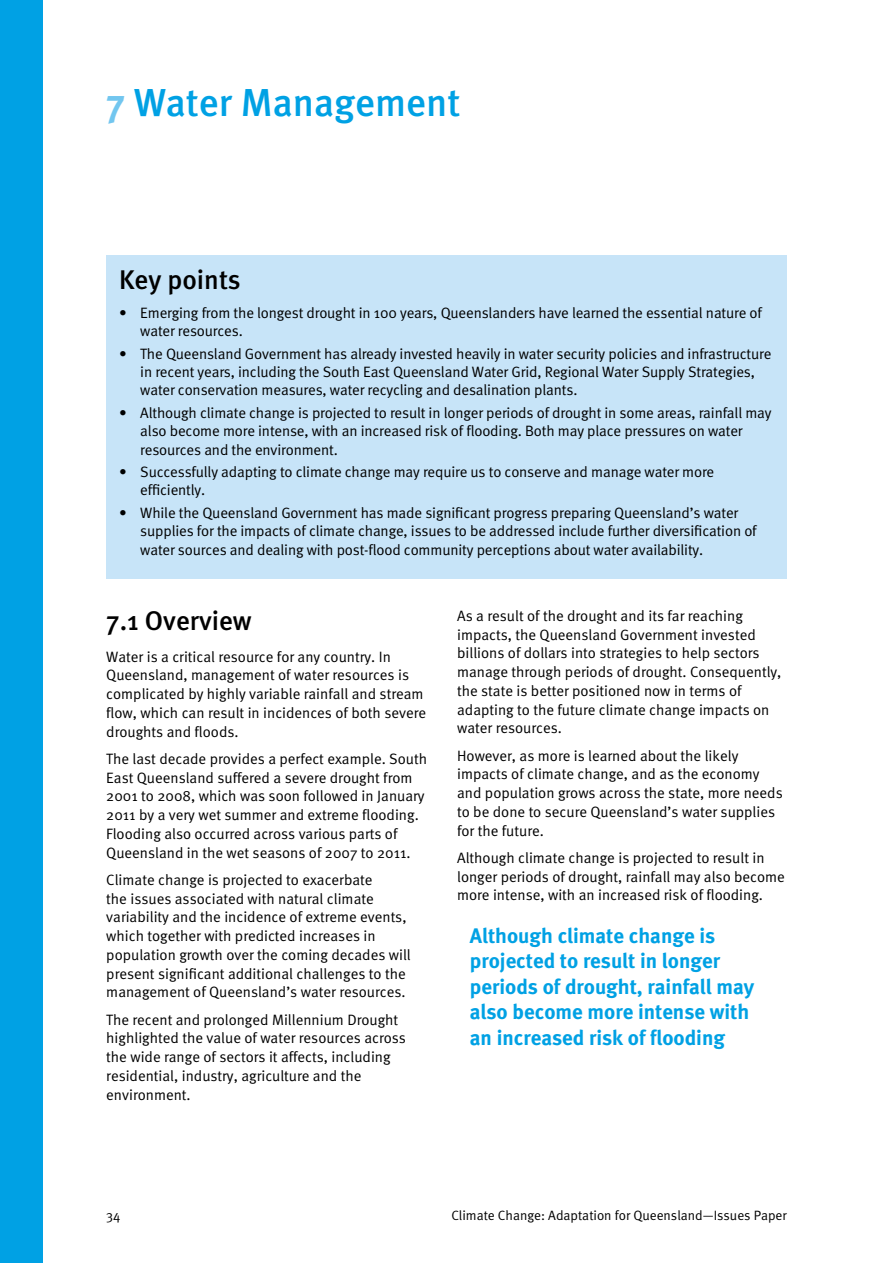
<style>
.page{position:relative;width:893px;height:1263px;background:#fff}
.page>*{position:absolute;margin:0;border:0;box-sizing:border-box;transform-origin:0 0}
.t1{font:500 39px "Meta";color:#00a1e4}
.t2{font:500 27px "Meta";color:#000}
.t3{font:700 21px/25.5px "Meta";color:#00a1e4}
.t4{font:15px/18.8px "Meta Normal";color:#000}
.t5{font:13.5px "Meta Normal";color:#000}
.s1{font-weight:700;color:#72c6ef}
</style>
<div class="page">
<div style="left:106px;top:255px;width:681px;height:323px;background:#c7e4f8"></div>
<div style="left:0;top:0;width:43px;height:1263px;background:#00a1e4"></div>
<h1 class="t1" style="left:106px;top:80px;width:356px"><span class="s1">7</span> Water Management</h1>
<h2 class="t2" style="left:119px;top:264px;width:123px">Key points</h2>
<p class="t4" style="left:140px;top:303px;width:623px;line-height:18.3px;text-indent:-21px">• Emerging from the longest drought in 100 years, Queenslanders have learned the essential nature of water resources.</p>
<p class="t4" style="left:140px;top:344px;width:633px;line-height:18.3px;text-indent:-21px">• The Queensland Government has already invested heavily in water security policies and infrastructure in recent years, including the South East Queensland Water Grid, Regional Water Supply Strategies, water conservation measures, water recycling and desalination plants.</p>
<p class="t4" style="left:140px;top:403px;width:633px;line-height:18.3px;text-indent:-21px">• Although climate change is projected to result in longer periods of drought in some areas, rainfall may also become more intense, with an increased risk of flooding. Both may place pressures on water resources and the environment.</p>
<p class="t4" style="left:140px;top:463px;width:575px;line-height:18.3px;text-indent:-21px">• Successfully adapting to climate change may require us to conserve and manage water more efficiently.</p>
<p class="t4" style="left:140px;top:503px;width:618px;line-height:18.3px;text-indent:-21px">• While the Queensland Government has made significant progress preparing Queensland’s water supplies for the impacts of climate change, issues to be addressed include further diversification of water sources and dealing with post-flood community perceptions about water availability.</p>
<h2 class="t2" style="left:106px;top:605px;width:147px">7.1 Overview</h2>
<p class="t4" style="left:106px;top:647px;width:321px">Water is a critical resource for any country. In Queensland, management of water resources is complicated by highly variable rainfall and stream flow, which can result in incidences of both severe droughts and floods.</p>
<p class="t4" style="left:106px;top:749px;width:322px">The last decade provides a perfect example. South East Queensland suffered a severe drought from 2001 to 2008, which was soon followed in January 2011 by a very wet summer and extreme flooding.<br>Flooding also occurred across various parts of Queensland in the wet seasons of 2007 to 2011.</p>
<p class="t4" style="left:106px;top:870px;width:306px">Climate change is projected to exacerbate<br>the issues associated with natural climate variability and the incidence of extreme events, which together with predicted increases in population growth over the coming decades will present significant additional challenges to the management of Queensland’s water resources.</p>
<p class="t4" style="left:106px;top:1010px;width:301px">The recent and prolonged Millennium Drought highlighted the value of water resources across the wide range of sectors it affects, including residential, industry, agriculture and the environment.</p>
<p class="t4" style="left:457px;top:606px;width:326px">As a result of the drought and its far reaching impacts, the Queensland Government invested billions of dollars into strategies to help sectors manage through periods of drought. Consequently, the state is better positioned now in terms of adapting to the future climate change impacts on water resources.</p>
<p class="t4" style="left:457px;top:746px;width:327px">However, as more is learned about the likely impacts of climate change, and as the economy and population grows across the state, more needs to be done to secure Queensland’s water supplies for the future.</p>
<p class="t4" style="left:457px;top:848px;width:329px">Although climate change is projected to result in longer periods of drought, rainfall may also become more intense, with an increased risk of flooding.</p>
<h3 class="t3" style="left:470px;top:922px;width:286px">Although climate change is projected to result in longer periods of drought, rainfall may also become more intense with an increased risk of flooding</h3>
<p class="t5" style="left:106px;top:1207px;width:16px">34</p>
<p class="t5" style="left:451px;top:1207px;width:337px">Climate Change: Adaptation for Queensland—Issues Paper</p>
</div>
